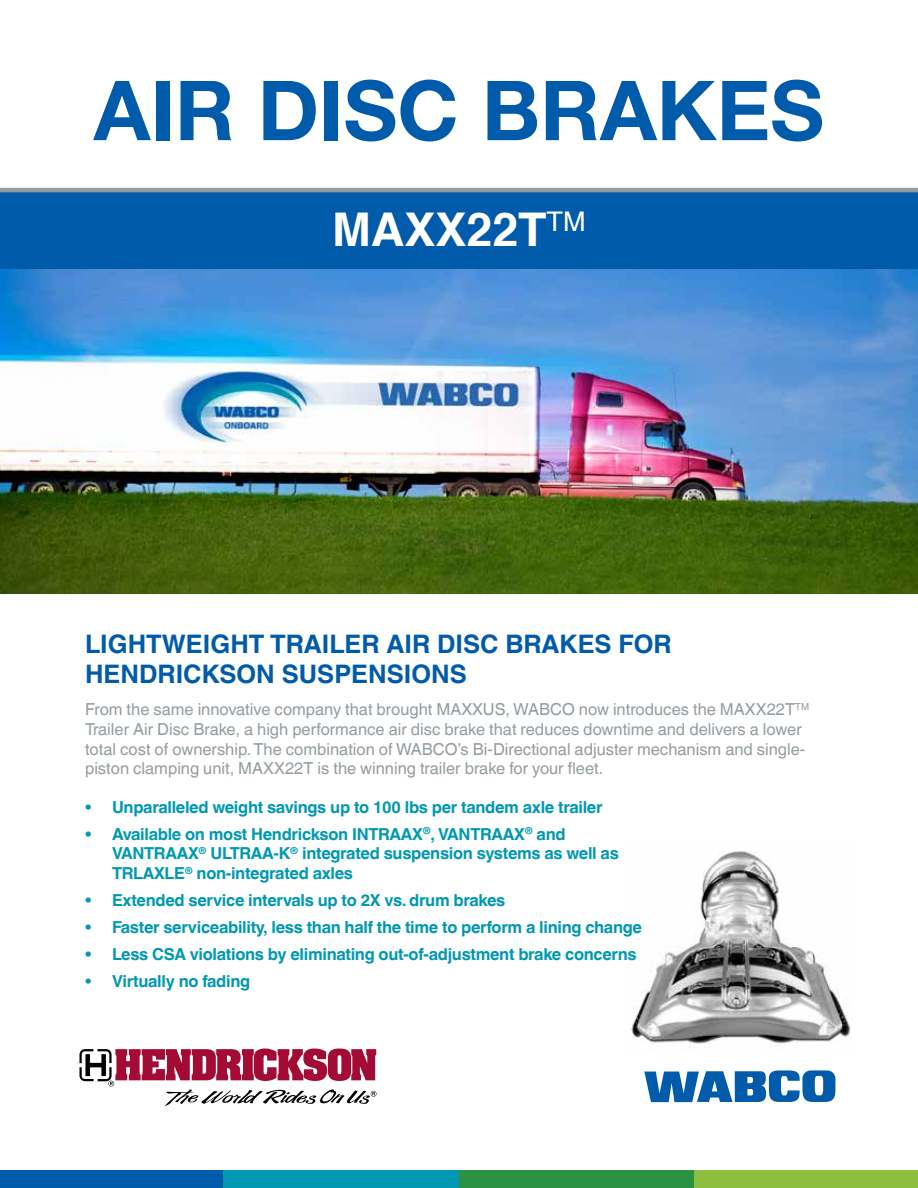
<style>
.page{position:relative;width:918px;height:1188px;background:#fff}
.page>*{position:absolute;margin:0;border:0;box-sizing:border-box;transform-origin:0 0}
.t1{font:700 82.8px "Helvetica Neue";color:#005baa}
.t2{font:700 46.5px "Helvetica";color:#fff}
.t3{font:700 25.5px/30.6px "Helvetica Linotype";color:#005baa}
.t4{font:700 16.5px/19.8px "Helvetica Linotype";letter-spacing:-.02em;color:#0098b2}
.t5{font:16.5px/19.8px "Helvetica Linotype";color:#949ca1}
</style>
<div class="page">
<img style="left:631px;top:851px;width:220px;height:193px">
<img style="left:0;top:269px;width:918px;height:325px">
<div style="left:459px;top:1170px;width:236px;height:18px;background:#2c9243"></div>
<div style="left:695px;top:1170px;width:223px;height:18px;background:#8ebe3f"></div>
<div style="left:0;top:1170px;width:223px;height:18px;background:#005baa"></div>
<div style="left:223px;top:1170px;width:236px;height:18px;background:#0098b2"></div>
<svg style="left:644px;top:1070px;width:191px;height:32px"></svg>
<svg style="left:79px;top:1049px;width:298px;height:57px"></svg>
<div style="left:0;top:189px;width:918px;height:80px;background:#005baa"></div>
<hr style="left:0;top:188px;width:918px;height:4px;background:#949ca1">
<h1 class="t1" style="left:94px;top:46px;width:732px">AIR DISC BRAKES</h1>
<h2 class="t2" style="left:332px;top:192px;width:255px">MAXX22T<sup>TM</sup></h2>
<h3 class="t3" style="left:85px;top:629px;width:588px">LIGHTWEIGHT TRAILER AIR DISC BRAKES FOR<br>HENDRICKSON SUSPENSIONS</h3>
<p class="t5" style="left:85px;top:699px;width:726px">From the same innovative company that brought MAXXUS, WABCO now introduces the MAXX22T<sup>TM </sup>Trailer Air Disc Brake, a high performance air disc brake that reduces downtime and delivers a lower total cost of ownership. The combination of WABCO’s Bi-Directional adjuster mechanism and single&shy;piston clamping unit, MAXX22T is the winning trailer brake for your fleet.</p>
<p class="t4" style="left:85px;top:797px;width:519px">• Unparalleled weight savings up to 100 lbs per tandem axle trailer</p>
<p class="t4" style="left:112px;top:824px;width:508px;text-indent:-27px">• Available on most Hendrickson INTRAAX<sup>®</sup>, VANTRAAX<sup>®</sup> and<br>VANTRAAX<sup>®</sup> ULTRAA-K<sup>®</sup> integrated suspension systems as well as<br>TRLAXLE<sup>®</sup> non-integrated axles</p>
<p class="t4" style="left:85px;top:891px;width:422px">• Extended service intervals up to 2X vs. drum brakes</p>
<p class="t4" style="left:85px;top:918px;width:559px">• Faster serviceability, less than half the time to perform a lining change</p>
<p class="t4" style="left:85px;top:945px;width:553px">• Less CSA violations by eliminating out-of-adjustment brake concerns</p>
<p class="t4" style="left:85px;top:972px;width:167px">• Virtually no fading</p>
</div>
